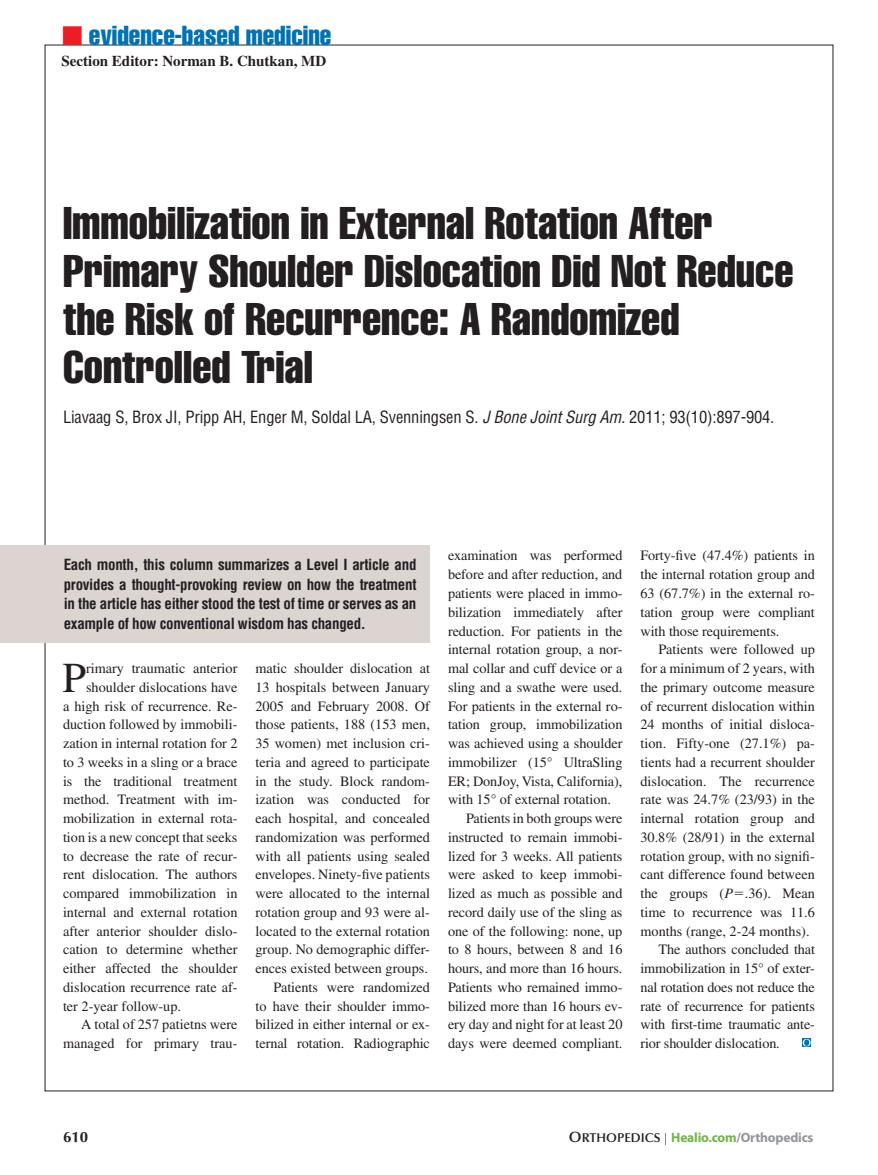
<style>
.page{position:relative;width:878px;height:1175px;background:#fff}
.page>*{position:absolute;margin:0;border:0;box-sizing:border-box;transform-origin:0 0}
.dept_author1{font:extra-condensed 45px/48px "Helvetica";color:#231f20}
.drop_cap{font:42.6px "Times";color:#231f20}
.t1{font:extra-condensed 27px "Helvetica";color:#0072b2}
.dept_author1-2{font:condensed 16.5px "Helvetica";letter-spacing:-.01em;color:#231f20}
.t2{font:700 condensed 15px/19.5px "Helvetica";letter-spacing:-.02em;color:#231f20;text-align:justify}
.dept_author3{font:700 15px "Times";color:#231f20}
.runningFoot{font:700 15px "Optima";color:#231f20}
.Body_text{font:14.25px/18.8px "Times";letter-spacing:-.005em;color:#231f20;text-align:justify}
.drop_cap-2{font:14.25px "Times";color:#231f20}
.runningFoot-2{font:700 13.5px "Myriad Pro";letter-spacing:-.015em;color:#939598}
.s1{color:#ee1d23}
.s2{font-style:italic}
.s3{font-family:"Universal Greekwith Math Pi"}
.s4{font-family:"Optima";font-weight:600;font-size:15px;color:#231f20}
.s5{font-family:"Optima";font-weight:600;font-size:12.75px;color:#231f20}
.s6{font-family:"Optima";font-weight:400;font-size:12px;color:#231f20}
.s7{color:#73b449}
</style>
<div class="page">
<div style="left:1px;top:544px;width:429px;height:98px;background:#dcd4d0"></div>
<div style="left:802px;top:1038px;width:8px;height:8px;background:#0072b2"></div>
<svg style="left:802px;top:1039px;width:8px;height:7px"></svg>
<h3 class="t1" style="left:62px;top:18px;width:271px"><span class="s1">■</span> evidence-based medicine</h3>
<p class="dept_author3" style="left:62px;top:52px;width:266px">Section Editor: Norman B. Chutkan, MD</p>
<p class="dept_author1" style="left:63px;top:198px;width:732px">Immobilization in External Rotation After Primary Shoulder Dislocation Did Not Reduce the Risk of Recurrence: A Randomized Controlled Trial</p>
<p class="dept_author1-2" style="left:63px;top:407px;width:713px">Liavaag S, Brox JI, Pripp AH, Enger M, Soldal LA, Svenningsen S. <span class="s2">J Bone Joint Surg Am.</span> 2011; 93(10):897-904.</p>
<p class="t2" style="left:64px;top:555px;width:354px">Each month, this column summarizes a Level I article and provides a thought-provoking review on how the treatment in the article has either stood the test of time or serves as an example of how conventional wisdom has changed.</p>
<p class="drop_cap" style="left:62px;top:653px;width:25px">P</p>
<p class="drop_cap-2" style="left:86px;top:660px;width:153px">rimary traumatic anterior</p>
<p class="drop_cap-2" style="left:86px;top:679px;width:153px">shoulder dislocations have</p>
<p class="drop_cap-2" style="left:63px;top:697px;width:176px">a high risk of recurrence. Re-</p>
<p class="drop_cap-2" style="left:63px;top:716px;width:176px">duction followed by immobili-</p>
<p class="drop_cap-2" style="left:63px;top:735px;width:176px">zation in internal rotation for 2</p>
<p class="drop_cap-2" style="left:63px;top:754px;width:176px">to 3 weeks in a sling or a brace</p>
<p class="drop_cap-2" style="left:63px;top:772px;width:176px">is the traditional treatment</p>
<p class="drop_cap-2" style="left:63px;top:791px;width:176px">method. Treatment with im-</p>
<p class="drop_cap-2" style="left:63px;top:810px;width:176px">mobilization in external rota-</p>
<p class="drop_cap-2" style="left:63px;top:829px;width:176px">tion is a new concept that seeks</p>
<p class="drop_cap-2" style="left:63px;top:847px;width:176px">to decrease the rate of recur-</p>
<p class="drop_cap-2" style="left:63px;top:866px;width:176px">rent dislocation. The authors</p>
<p class="drop_cap-2" style="left:63px;top:885px;width:176px">compared immobilization in</p>
<p class="drop_cap-2" style="left:63px;top:904px;width:176px">internal and external rotation</p>
<p class="drop_cap-2" style="left:63px;top:922px;width:176px">after anterior shoulder dislo-</p>
<p class="drop_cap-2" style="left:63px;top:941px;width:176px">cation to determine whether</p>
<p class="drop_cap-2" style="left:63px;top:960px;width:176px">either affected the shoulder</p>
<p class="drop_cap-2" style="left:63px;top:979px;width:176px">dislocation recurrence rate af-</p>
<p class="drop_cap-2" style="left:63px;top:997px;width:119px">ter 2-year follow-up.</p>
<p class="Body_text" style="left:63px;top:1015px;width:176px;text-align:right">A total of 257 patietns were managed for primary trau-</p>
<p class="Body_text" style="left:255px;top:659px;width:176px">matic shoulder dislocation at 13 hospitals between January 2005 and February 2008. Of those patients, 188 (153 men, 35 women) met inclusion cri&shy;teria and agreed to participate in the study. Block random&shy;ization was conducted for each hospital, and concealed randomization was performed with all patients using sealed envelopes. Ninety-five patients were allocated to the internal rotation group and 93 were al&shy;located to the external rotation group. No demographic differ&shy;ences existed between groups.</p>
<p class="Body_text" style="left:255px;top:977px;width:176px;text-indent:18px">Patients were randomized to have their shoulder immo&shy;bilized in either internal or ex&shy;ternal rotation. Radiographic</p>
<p class="Body_text" style="left:448px;top:546px;width:176px">examination was performed before and after reduction, and patients were placed in immo&shy;bilization immediately after reduction. For patients in the internal rotation group, a nor&shy;mal collar and cuff device or a sling and a swathe were used.<br>For patients in the external ro&shy;tation group, immobilization was achieved using a shoulder immobilizer (15° UltraSling ER; DonJoy, Vista, California), with 15° of external rotation.</p>
<p class="Body_text" style="left:448px;top:809px;width:176px;text-indent:18px">Patients in both groups were instructed to remain immobi&shy;lized for 3 weeks. All patients were asked to keep immobi&shy;lized as much as possible and record daily use of the sling as one of the following: none, up to 8 hours, between 8 and 16 hours, and more than 16 hours.<br>Patients who remained immo&shy;bilized more than 16 hours ev&shy;ery day and night for at least 20 days were deemed compliant.</p>
<p class="Body_text" style="left:640px;top:546px;width:176px">Forty-five (47.4%) patients in the internal rotation group and 63 (67.7%) in the external ro&shy;tation group were compliant with those requirements.</p>
<p class="Body_text" style="left:640px;top:640px;width:176px;text-indent:18px">Patients were followed up for a minimum of 2 years, with the primary outcome measure of recurrent dislocation within 24 months of initial disloca&shy;tion. Fifty-one (27.1%) pa&shy;tients had a recurrent shoulder dislocation. The recurrence rate was 24.7% (23/93) in the internal rotation group and 30.8% (28/91) in the external rotation group, with no signifi&shy;cant difference found between the groups (<span class="s2">P</span><span class="s3">5</span>.36). Mean time to recurrence was 11.6 months (range, 2-24 months).</p>
<p class="Body_text" style="left:640px;top:940px;width:176px;text-indent:18px">The authors concluded that immobilization in 15° of exter&shy;nal rotation does not reduce the rate of recurrence for patients with first-time traumatic ante&shy;rior shoulder dislocation.</p>
<p class="runningFoot" style="left:63px;top:1128px;width:27px">610</p>
<p class="runningFoot-2" style="left:569px;top:1129px;width:246px"><span class="s4">O</span><span class="s5">RTHOPEDICS</span> <span class="s6">|</span> <span class="s7">Healio.com</span>/Orthopedics</p>
</div>
